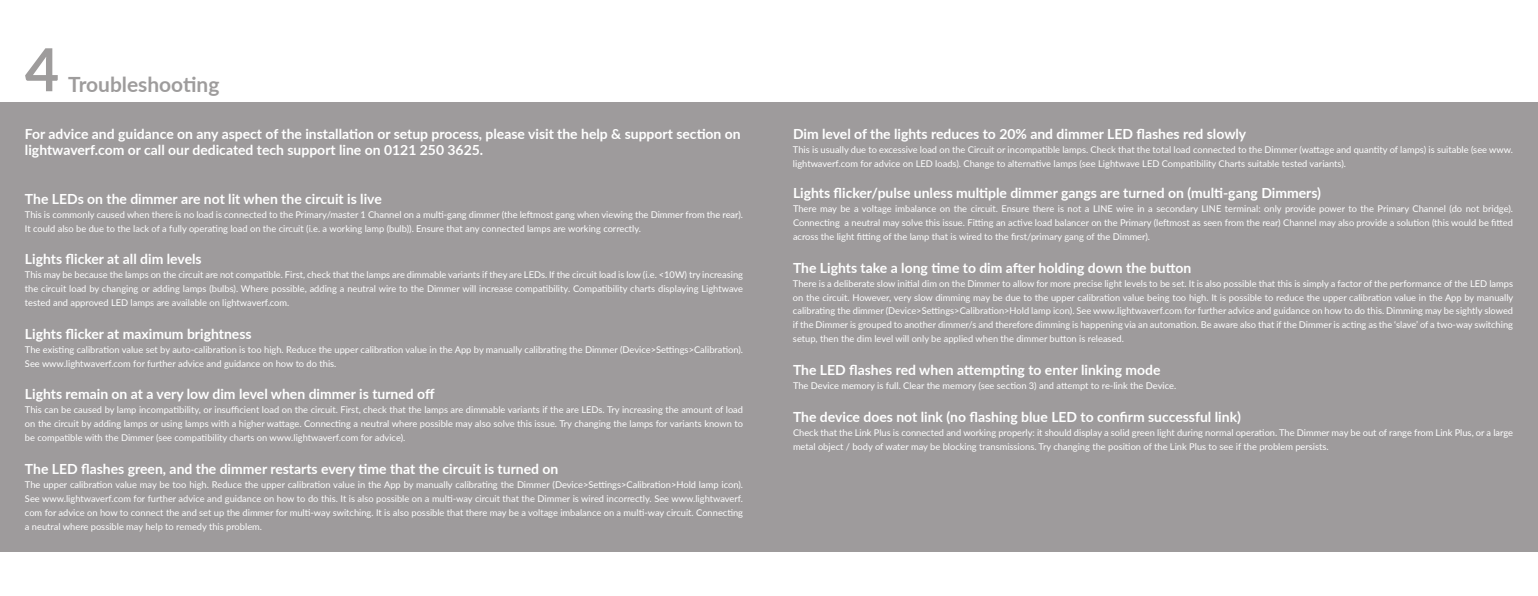
<style>
.page{position:relative;width:1538px;height:596px;background:#fff}
.page>*{position:absolute;margin:0;border:0;box-sizing:border-box;transform-origin:0 0}
.t1{font:700 59.32px "Lato";color:#9e9c9c}
.t2{font:700 21px "Lato";color:#9e9c9c}
.t3{font:700 14px/16.3px "Lato";color:#fff}
.t4{font:9.28px/14px "Lato";color:#fff;text-align:justify}
</style>
<div class="page">
<div style="left:0;top:102px;width:1538px;height:450px;background:#9e9b9c"></div>
<h1 class="t1" style="left:25px;top:26px;width:36px">4</h1>
<h2 class="t2" style="left:68px;top:68px;width:153px">Troubleshooting</h2>
<h3 class="t3" style="left:25px;top:125px;width:717px">For advice and guidance on any aspect of the installation or setup process, please visit the help &amp; support section on lightwaverf.com or call our dedicated tech support line on 0121 250 3625.</h3>
<h3 class="t3" style="left:25px;top:190px;width:358px">The LEDs on the dimmer are not lit when the circuit is live</h3>
<p class="t4" style="left:25px;top:207px;width:720px">This is commonly caused when there is no load is connected to the Primary/master 1 Channel on a multi-gang dimmer (the leftmost gang when viewing the Dimmer from the rear).<br>It could also be due to the lack of a fully operating load on the circuit (i.e. a working lamp (bulb)). Ensure that any connected lamps are working correctly.</p>
<h3 class="t3" style="left:25px;top:250px;width:178px">Lights flicker at all dim levels</h3>
<p class="t4" style="left:25px;top:267px;width:720px">This may be because the lamps on the circuit are not compatible. First, check that the lamps are dimmable variants if they are LEDs. If the circuit load is low (i.e. &lt;10W) try increasing the circuit load by changing or adding lamps (bulbs). Where possible, adding a neutral wire to the Dimmer will increase compatibility. Compatibility charts displaying Lightwave tested and approved LED lamps are available on lightwaverf.com.</p>
<h3 class="t3" style="left:25px;top:325px;width:228px">Lights flicker at maximum brightness</h3>
<p class="t4" style="left:25px;top:342px;width:720px">The existing calibration value set by auto-calibration is too high. Reduce the upper calibration value in the App by manually calibrating the Dimmer (Device&gt;Settings&gt;Calibration).<br>See www.lightwaverf.com for further advice and guidance on how to do this.</p>
<h3 class="t3" style="left:25px;top:385px;width:411px">Lights remain on at a very low dim level when dimmer is turned off</h3>
<p class="t4" style="left:25px;top:402px;width:720px">This can be caused by lamp incompatibility, or insufficient load on the circuit. First, check that the lamps are dimmable variants if the are LEDs. Try increasing the amount of load on the circuit by adding lamps or using lamps with a higher wattage. Connecting a neutral where possible may also solve this issue. Try changing the lamps for variants known to be compatible with the Dimmer (see compatibility charts on www.lightwaverf.com for advice).</p>
<h3 class="t3" style="left:25px;top:460px;width:535px">The LED flashes green, and the dimmer restarts every time that the circuit is turned on</h3>
<p class="t4" style="left:25px;top:477px;width:720px">The upper calibration value may be too high. Reduce the upper calibration value in the App by manually calibrating the Dimmer (Device&gt;Settings&gt;Calibration&gt;Hold lamp icon).<br>See www.lightwaverf.com for further advice and guidance on how to do this. It is also possible on a multi-way circuit that the Dimmer is wired incorrectly. See www.lightwaverf. com for advice on how to connect the and set up the dimmer for multi-way switching. It is also possible that there may be a voltage imbalance on a multi-way circuit. Connecting a neutral where possible may help to remedy this problem.</p>
<h3 class="t3" style="left:793px;top:125px;width:455px">Dim level of the lights reduces to 20% and dimmer LED flashes red slowly</h3>
<p class="t4" style="left:793px;top:142px;width:722px">This is usually due to excessive load on the Circuit or incompatible lamps. Check that the total load connected to the Dimmer (wattage and quantity of lamps) is suitable (see www. lightwaverf.com for advice on LED loads). Change to alternative lamps (see Lightwave LED Compatibility Charts suitable tested variants).</p>
<h3 class="t3" style="left:793px;top:184px;width:530px">Lights flicker/pulse unless multiple dimmer gangs are turned on (multi-gang Dimmers)</h3>
<p class="t4" style="left:793px;top:201px;width:722px">There may be a voltage imbalance on the circuit. Ensure there is not a LINE wire in a secondary LINE terminal: only provide power to the Primary Channel (do not bridge).<br>Connecting a neutral may solve this issue. Fitting an active load balancer on the Primary (leftmost as seen from the rear) Channel may also provide a solution (this would be fitted across the light fitting of the lamp that is wired to the first/primary gang of the Dimmer).</p>
<h3 class="t3" style="left:793px;top:258px;width:400px">The Lights take a long time to dim after holding down the button</h3>
<p class="t4" style="left:793px;top:275px;width:722px">There is a deliberate slow initial dim on the Dimmer to allow for more precise light levels to be set. It is also possible that this is simply a factor of the performance of the LED lamps on the circuit. However, very slow dimming may be due to the upper calibration value being too high. It is possible to reduce the upper calibration value in the App by manually calibrating the dimmer (Device&gt;Settings&gt;Calibration&gt;Hold lamp icon). See www.lightwaverf.com for further advice and guidance on how to do this. Dimming may be sightly slowed if the Dimmer is grouped to another dimmer/s and therefore dimming is happening via an automation. Be aware also that if the Dimmer is acting as the ‘slave’ of a two-way switching setup, then the dim level will only be applied when the dimmer button is released.</p>
<h3 class="t3" style="left:793px;top:361px;width:369px">The LED flashes red when attempting to enter linking mode</h3>
<p class="t4" style="left:793px;top:378px;width:385px">The Device memory is full. Clear the memory (see section 3) and attempt to re-link the Device.</p>
<h3 class="t3" style="left:793px;top:407px;width:449px">The device does not link (no flashing blue LED to confirm successful link)</h3>
<p class="t4" style="left:793px;top:424px;width:722px">Check that the Link Plus is connected and working properly: it should display a solid green light during normal operation. The Dimmer may be out of range from Link Plus, or a large metal object / body of water may be blocking transmissions. Try changing the position of the Link Plus to see if the problem persists.</p>
</div>
